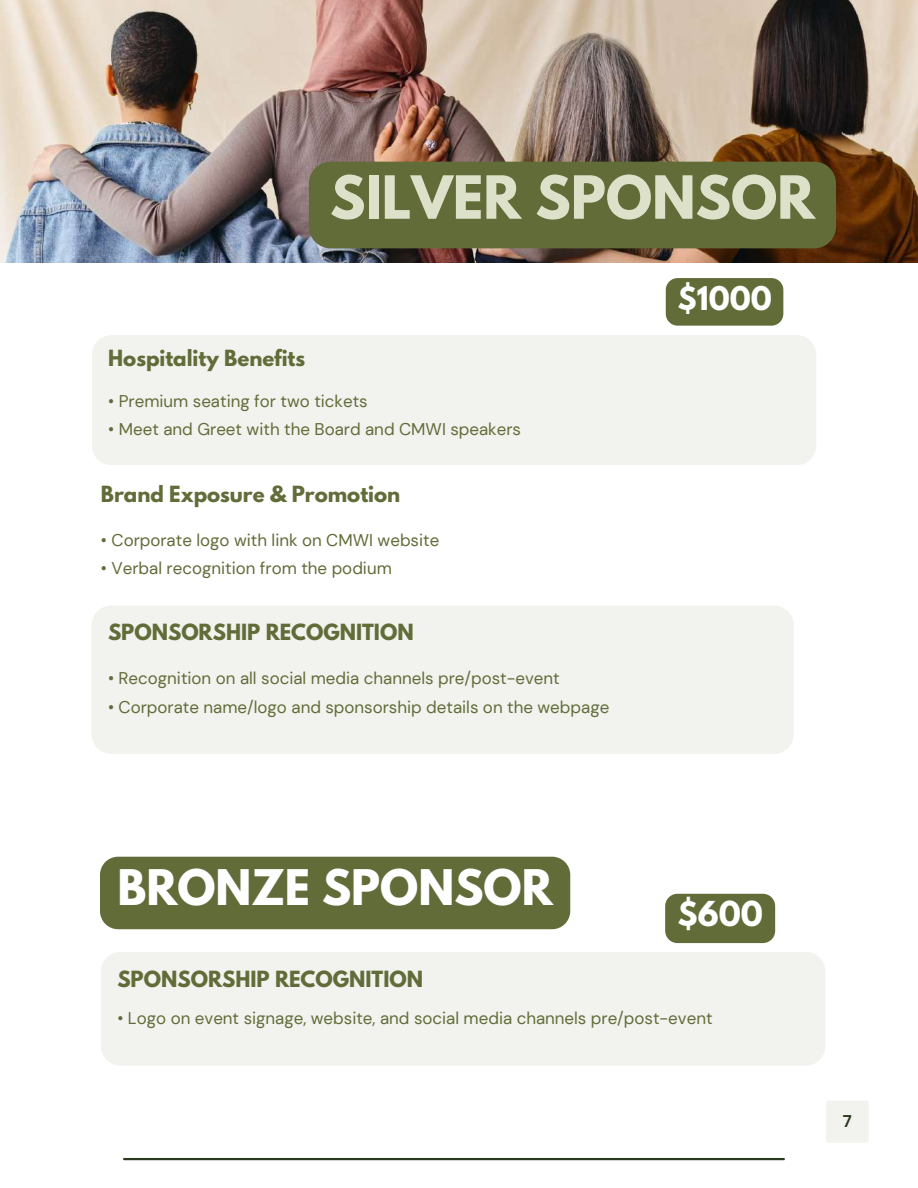
<style>
.page{position:relative;width:918px;height:1188px;background:#fff}
.page>*{position:absolute;margin:0;border:0;box-sizing:border-box;transform-origin:0 0}
.t1{font:700 52.65px "League Spartan";color:#dde1c9}
.t2{font:700 43.5px "League Spartan";color:#fff}
.t3{font:700 30.45px "League Spartan";color:#fff}
.t4{font:700 28.95px "League Spartan";color:#fff}
.t5{font:700 19.8px "League Spartan";color:#616c39}
.t6{font:16.95px "DM Sans";color:#616c39}
.t7{font:700 16.95px "DM Sans";color:#2b391f}
</style>
<div class="page">
<div style="left:826px;top:1101px;width:43px;height:42px;background:#f2f3ee;border-radius:2px"></div>
<hr style="left:124px;top:1158px;width:660px;height:2px;background:#2b391f">
<div style="left:92px;top:335px;width:724px;height:130px;background:#f2f3ee;border-radius:20px"></div>
<div style="left:92px;top:606px;width:702px;height:148px;background:#f2f3ee;border-radius:20px"></div>
<img style="left:0;top:0;width:918px;height:263px">
<div style="left:309px;top:162px;width:527px;height:86px;background:#616c39;border-radius:22px"></div>
<div style="left:666px;top:278px;width:117px;height:48px;background:#616c39"></div>
<div style="left:100px;top:857px;width:470px;height:72px;background:#616c39"></div>
<div style="left:665px;top:894px;width:110px;height:49px;background:#616c39"></div>
<div style="left:101px;top:952px;width:724px;height:114px;background:#f2f3ee;border-radius:20px"></div>
<h1 class="t1" style="left:330px;top:171px;width:486px">SILVER SPONSOR</h1>
<p class="t5" style="left:108px;top:348px;width:198px">Hospitality Benefits</p>
<p class="t6" style="left:108px;top:390px;width:261px">• Premium seating for two tickets</p>
<p class="t6" style="left:108px;top:419px;width:414px">• Meet and Greet with the Board and CMWI speakers</p>
<p class="t5" style="left:101px;top:484px;width:301px">Brand Exposure &amp; Promotion</p>
<p class="t6" style="left:101px;top:529px;width:340px">• Corporate logo with link on CMWI website</p>
<p class="t6" style="left:101px;top:557px;width:292px">• Verbal recognition from the podium</p>
<p class="t5" style="left:108px;top:622px;width:307px">SPONSORSHIP RECOGNITION</p>
<p class="t6" style="left:108px;top:668px;width:453px">• Recognition on all social media channels pre/post-event</p>
<p class="t6" style="left:108px;top:696px;width:503px">• Corporate name/logo and sponsorship details on the webpage</p>
<h3 class="t4" style="left:677px;top:284px;width:96px">$1000</h3>
<h2 class="t2" style="left:117px;top:866px;width:437px">BRONZE SPONSOR</h2>
<p class="t5" style="left:117px;top:969px;width:307px">SPONSORSHIP RECOGNITION</p>
<h3 class="t3" style="left:677px;top:898px;width:87px">$600</h3>
<p class="t6" style="left:117px;top:1007px;width:597px">• Logo on event signage, website, and social media channels pre/post-event</p>
<p class="t7" style="left:843px;top:1110px;width:11px">7</p>
</div>
